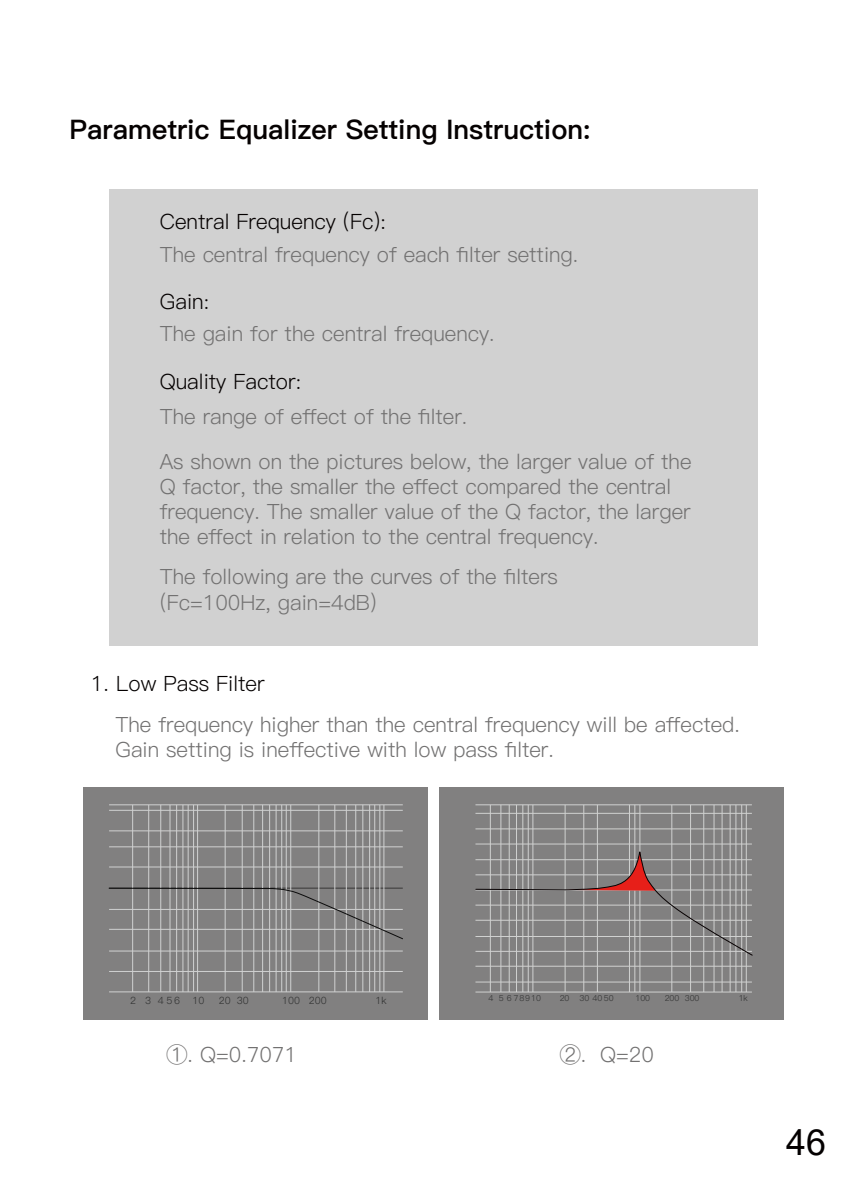
<style>
.page{position:relative;width:849px;height:1188px;background:#fff}
.page>*{position:absolute;margin:0;border:0;box-sizing:border-box;transform-origin:0 0}
.t1{font:36px "Arial";color:#040000}
.t2{font:27px "Ping Fang SC Heavy";color:#050101}
.t3{font:21px/25.2px "Ping Fang SC Regular";color:#727171}
.t4{font:21px "Ping Fang SC Regular";color:#040000}
.t5{font:9.9px "Ping Fang SC Regular";color:#2f3030}
.t6{font:8.1px "Ping Fang SC Regular";color:#2f3030}
</style>
<div class="page">
<div style="left:109px;top:190px;width:649px;height:456px;background:#d1d1d1"></div>
<svg style="left:83px;top:788px;width:345px;height:232px;background:#828181"></svg>
<hr style="left:109px;top:810px;width:294px;height:1px;background:#d0d1d1">
<hr style="left:109px;top:804px;width:294px;height:1px;background:#d0d1d1">
<hr style="left:109px;top:830px;width:294px;height:1px;background:#d0d1d1">
<hr style="left:109px;top:846px;width:294px;height:1px;background:#d0d1d1">
<hr style="left:109px;top:866px;width:294px;height:2px;background:#d0d1d1">
<hr style="left:109px;top:951px;width:294px;height:1px;background:#d0d1d1">
<hr style="left:109px;top:971px;width:294px;height:1px;background:#d0d1d1">
<hr style="left:109px;top:991px;width:294px;height:1px;background:#d0d1d1">
<hr style="left:109px;top:887px;width:294px;height:2px;background:#504f4f">
<hr style="left:132px;top:805px;width:1px;height:187px;background:#d0d1d1">
<hr style="left:148px;top:805px;width:1px;height:187px;background:#d0d1d1">
<hr style="left:160px;top:805px;width:1px;height:187px;background:#d0d1d1">
<hr style="left:170px;top:805px;width:1px;height:187px;background:#d0d1d1">
<hr style="left:176px;top:805px;width:1px;height:187px;background:#d0d1d1">
<hr style="left:182px;top:805px;width:1px;height:187px;background:#d0d1d1">
<hr style="left:188px;top:805px;width:1px;height:187px;background:#d0d1d1">
<hr style="left:193px;top:805px;width:1px;height:187px;background:#d0d1d1">
<hr style="left:197px;top:805px;width:1px;height:187px;background:#d0d1d1">
<hr style="left:225px;top:805px;width:1px;height:187px;background:#d0d1d1">
<hr style="left:242px;top:805px;width:1px;height:187px;background:#d0d1d1">
<hr style="left:253px;top:805px;width:1px;height:187px;background:#d0d1d1">
<hr style="left:262px;top:805px;width:1px;height:187px;background:#d0d1d1">
<hr style="left:269px;top:805px;width:1px;height:187px;background:#d0d1d1">
<hr style="left:276px;top:805px;width:1px;height:187px;background:#d0d1d1">
<hr style="left:281px;top:805px;width:1px;height:187px;background:#d0d1d1">
<hr style="left:286px;top:805px;width:1px;height:187px;background:#d0d1d1">
<hr style="left:290px;top:805px;width:1px;height:187px;background:#d0d1d1">
<hr style="left:318px;top:805px;width:1px;height:187px;background:#d0d1d1">
<hr style="left:334px;top:805px;width:1px;height:187px;background:#d0d1d1">
<hr style="left:346px;top:805px;width:1px;height:187px;background:#d0d1d1">
<hr style="left:355px;top:805px;width:1px;height:187px;background:#d0d1d1">
<hr style="left:362px;top:805px;width:1px;height:187px;background:#d0d1d1">
<hr style="left:369px;top:805px;width:1px;height:187px;background:#d0d1d1">
<hr style="left:374px;top:805px;width:1px;height:187px;background:#d0d1d1">
<hr style="left:379px;top:805px;width:1px;height:187px;background:#d0d1d1">
<hr style="left:383px;top:805px;width:1px;height:187px;background:#d0d1d1">
<svg style="left:108px;top:888px;width:295px;height:51px;background:#888787"></svg>
<div style="left:439px;top:788px;width:345px;height:232px;background:#818080"></div>
<hr style="left:475px;top:804px;width:277px;height:1px;background:#d0d1d0">
<hr style="left:475px;top:813px;width:277px;height:1px;background:#d0d1d0">
<hr style="left:475px;top:828px;width:277px;height:1px;background:#d0d1d0">
<hr style="left:475px;top:966px;width:277px;height:1px;background:#d0d1d0">
<hr style="left:475px;top:982px;width:277px;height:1px;background:#d0d1d0">
<hr style="left:475px;top:992px;width:277px;height:1px;background:#d0d1d0">
<hr style="left:490px;top:805px;width:1px;height:187px;background:#d0d1d0">
<hr style="left:500px;top:805px;width:1px;height:187px;background:#d0d1d0">
<hr style="left:509px;top:805px;width:1px;height:187px;background:#d0d1d0">
<hr style="left:516px;top:805px;width:1px;height:187px;background:#d0d1d0">
<hr style="left:522px;top:805px;width:1px;height:187px;background:#d0d1d0">
<hr style="left:528px;top:805px;width:1px;height:187px;background:#d0d1d0">
<hr style="left:532px;top:805px;width:1px;height:187px;background:#d0d1d0">
<hr style="left:565px;top:805px;width:1px;height:187px;background:#d0d1d0">
<hr style="left:583px;top:805px;width:1px;height:187px;background:#d0d1d0">
<hr style="left:597px;top:805px;width:1px;height:187px;background:#d0d1d0">
<hr style="left:629px;top:805px;width:1px;height:187px;background:#d0d1d0">
<hr style="left:634px;top:805px;width:1px;height:187px;background:#d0d1d0">
<hr style="left:639px;top:805px;width:1px;height:187px;background:#d0d1d0">
<hr style="left:671px;top:805px;width:1px;height:187px;background:#d0d1d0">
<hr style="left:690px;top:805px;width:1px;height:187px;background:#d0d1d0">
<hr style="left:703px;top:805px;width:1px;height:187px;background:#d0d1d0">
<hr style="left:714px;top:805px;width:1px;height:187px;background:#d0d1d0">
<hr style="left:722px;top:805px;width:1px;height:187px;background:#d0d1d0">
<hr style="left:730px;top:805px;width:1px;height:187px;background:#d0d1d0">
<hr style="left:735px;top:805px;width:1px;height:187px;background:#d0d1d0">
<hr style="left:741px;top:805px;width:1px;height:187px;background:#d0d1d0">
<hr style="left:746px;top:805px;width:1px;height:187px;background:#d0d1d0">
<svg style="left:475px;top:843px;width:278px;height:113px"></svg>
<p class="t2" style="left:69px;top:113px;width:523px">Parametric Equalizer Setting Instruction:</p>
<p class="t4" style="left:160px;top:209px;width:228px">Central Frequency (Fc):</p>
<p class="t3" style="left:160px;top:242px;width:420px">The central frequency of each filter setting.</p>
<p class="t4" style="left:160px;top:289px;width:51px">Gain:</p>
<p class="t3" style="left:160px;top:321px;width:336px">The gain for the central frequency.</p>
<p class="t4" style="left:160px;top:369px;width:143px">Quality Factor:</p>
<p class="t3" style="left:160px;top:394px;width:533px;line-height:44.7px">The range of effect of the filter.<br>As shown on the pictures below, the larger value of the</p>
<p class="t3" style="left:160px;top:474px;width:533px">Q factor, the smaller the effect compared the central frequency. The smaller value of the Q factor, the larger the effect in relation to the central frequency.</p>
<p class="t3" style="left:160px;top:565px;width:400px">The following are the curves of the filters (Fc=100Hz, gain=4dB)</p>
<p class="t4" style="left:91px;top:671px;width:175px">1. Low Pass Filter</p>
<p class="t3" style="left:115px;top:712px;width:626px">The frequency higher than the central frequency will be affected.<br>Gain setting is ineffective with low pass filter.</p>
<p class="t6" style="left:488px;top:994px;width:54px">4 5 678910</p>
<p class="t6" style="left:560px;top:994px;width:56px">20 30 40 50</p>
<p class="t6" style="left:635px;top:994px;width:16px">100</p>
<p class="t6" style="left:665px;top:994px;width:36px">200 300</p>
<p class="t6" style="left:739px;top:994px;width:11px">1k</p>
<p class="t5" style="left:130px;top:994px;width:76px">2 3 456 10</p>
<p class="t5" style="left:219px;top:994px;width:31px">20 30</p>
<p class="t5" style="left:282px;top:994px;width:46px">100 200</p>
<p class="t5" style="left:376px;top:994px;width:13px">1k</p>
<p class="t3" style="left:167px;top:1042px;width:132px">①. Q=0.7071</p>
<p class="t3" style="left:560px;top:1042px;width:96px">②. Q=20</p>
<h1 class="t1" style="left:786px;top:1118px;width:42px">46</h1>
</div>
